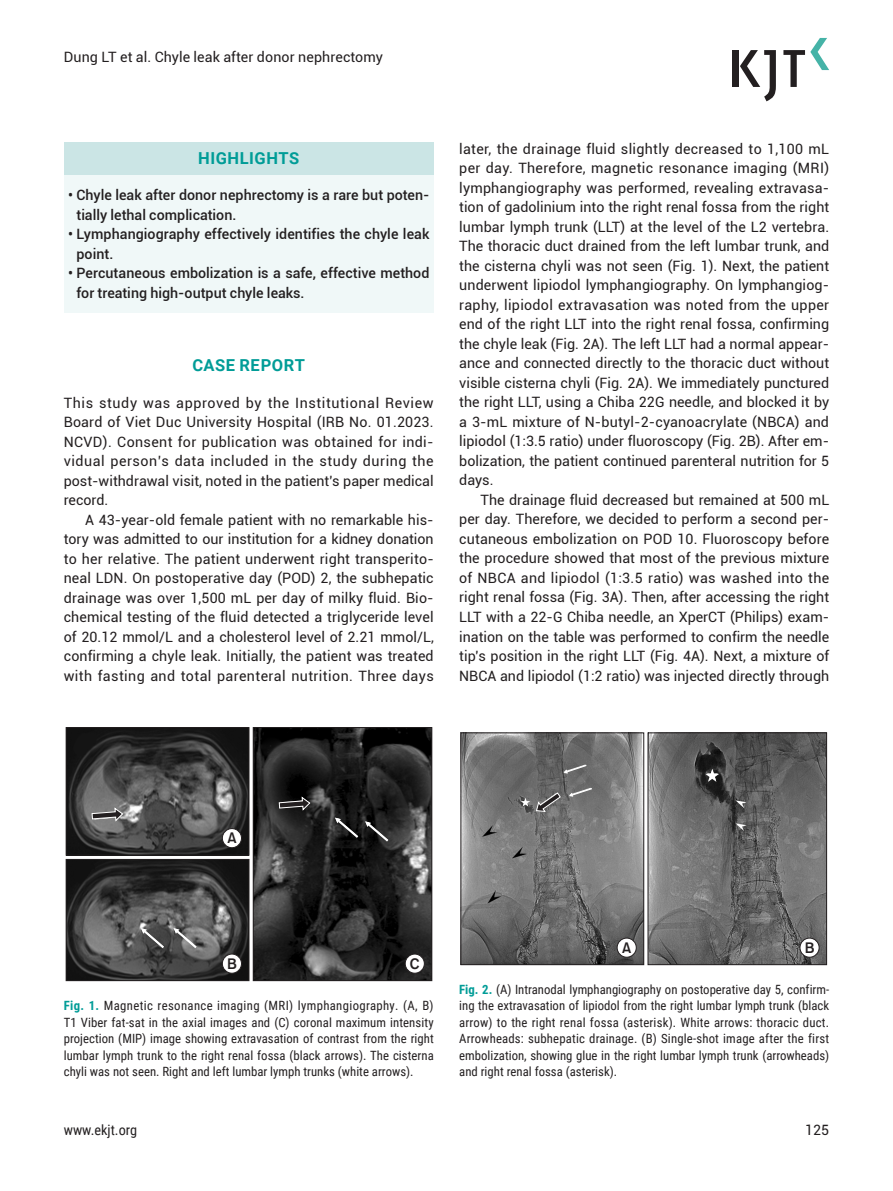
<style>
.page{position:relative;width:893px;height:1191px;background:#fff}
.page>*{position:absolute;margin:0;border:0;box-sizing:border-box;transform-origin:0 0}
.t1{font:700 16.5px "Roboto";letter-spacing:.03em;color:#009c97}
.t2{font:15px "Gothic 725 BT Bold A";color:#231f20}
.t3{font:14.25px/19.5px "Roboto";color:#231f20;text-align:justify}
.t4{font:500 14.25px/19.5px "Roboto";color:#231f20}
.t5{font:14.25px "Roboto Condensed";color:#231f20}
.t6{font:12.75px/16.5px "Roboto Condensed";color:#231f20;text-align:justify}
.s1{font-weight:700;color:#009c97}
</style>
<div class="page">
<svg style="left:740px;top:50px;width:36px;height:51px"></svg>
<div style="left:733px;top:50px;width:6px;height:37px;background:#231f20"></div>
<svg style="left:783px;top:38px;width:46px;height:49px"></svg>
<div style="left:64px;top:142px;width:370px;height:33px;background:#cbe5e5"></div>
<div style="left:64px;top:175px;width:370px;height:138px;background:#f0f8f8"></div>
<svg style="left:66px;top:727px;width:366px;height:254px;background:#393939"></svg>
<svg style="left:141px;top:928px;width:25px;height:22px"></svg>
<svg style="left:174px;top:928px;width:25px;height:22px"></svg>
<svg style="left:335px;top:817px;width:56px;height:26px"></svg>
<svg style="left:278px;top:796px;width:33px;height:15px"></svg>
<svg style="left:91px;top:806px;width:33px;height:16px"></svg>
<svg style="left:460px;top:732px;width:367px;height:233px;background:#717171"></svg>
<svg style="left:569px;top:787px;width:24px;height:9px"></svg>
<svg style="left:563px;top:763px;width:25px;height:10px"></svg>
<svg style="left:705px;top:769px;width:14px;height:13px"></svg>
<svg style="left:536px;top:792px;width:25px;height:20px"></svg>
<svg style="left:521px;top:797px;width:9px;height:9px"></svg>
<p class="t3" style="left:64px;top:47px;width:321px">Dung LT et al. Chyle leak after donor nephrectomy</p>
<p class="t1" style="left:198px;top:147px;width:103px">HIGHLIGHTS</p>
<p class="t4" style="left:77px;top:185px;width:354px;text-indent:-9px">• Chyle leak after donor nephrectomy is a rare but poten&shy;tially lethal complication.</p>
<p class="t4" style="left:77px;top:224px;width:354px;text-indent:-9px">• Lymphangiography effectively identifies the chyle leak point.</p>
<p class="t4" style="left:77px;top:263px;width:354px;text-indent:-9px">• Percutaneous embolization is a safe, effective method for treating high-output chyle leaks.</p>
<p class="t1" style="left:192px;top:353px;width:114px">CASE REPORT</p>
<p class="t3" style="left:64px;top:392px;width:371px">This study was approved by the Institutional Review Board of Viet Duc University Hospital (IRB No. 01.2023.<br>NCVD). Consent for publication was obtained for indi&shy;vidual person’s data included in the study during the post-withdrawal visit, noted in the patient's paper medical record.</p>
<p class="t3" style="left:64px;top:509px;width:372px;text-indent:21px">A 43-year-old female patient with no remarkable his&shy;tory was admitted to our institution for a kidney donation to her relative. The patient underwent right transperito&shy;neal LDN. On postoperative day (POD) 2, the subhepatic drainage was over 1,500 mL per day of milky fluid. Bio&shy;chemical testing of the fluid detected a triglyceride level of 20.12 mmol/L and a cholesterol level of 2.21 mmol/L, confirming a chyle leak. Initially, the patient was treated with fasting and total parenteral nutrition. Three days</p>
<p class="t3" style="left:459px;top:139px;width:371px">later, the drainage fluid slightly decreased to 1,100 mL per day. Therefore, magnetic resonance imaging (MRI) lymphangiography was performed, revealing extravasa&shy;tion of gadolinium into the right renal fossa from the right lumbar lymph trunk (LLT) at the level of the L2 vertebra.<br>The thoracic duct drained from the left lumbar trunk, and the cisterna chyli was not seen (Fig. 1). Next, the patient underwent lipiodol lymphangiography. On lymphangiog&shy;raphy, lipiodol extravasation was noted from the upper end of the right LLT into the right renal fossa, confirming the chyle leak (Fig. 2A). The left LLT had a normal appear&shy;ance and connected directly to the thoracic duct without visible cisterna chyli (Fig. 2A). We immediately punctured the right LLT, using a Chiba 22G needle, and blocked it by a 3-mL mixture of N-butyl-2-cyanoacrylate (NBCA) and lipiodol (1:3.5 ratio) under fluoroscopy (Fig. 2B). After em&shy;bolization, the patient continued parenteral nutrition for 5 days.</p>
<p class="t3" style="left:459px;top:489px;width:371px;text-indent:21px">The drainage fluid decreased but remained at 500 mL per day. Therefore, we decided to perform a second per&shy;cutaneous embolization on POD 10. Fluoroscopy before the procedure showed that most of the previous mixture of NBCA and lipiodol (1:3.5 ratio) was washed into the right renal fossa (Fig. 3A). Then, after accessing the right LLT with a 22-G Chiba needle, an XperCT (Philips) exam&shy;ination on the table was performed to confirm the needle tip's position in the right LLT (Fig. 4A). Next, a mixture of NBCA and lipiodol (1:2 ratio) was injected directly through</p>
<p class="t2" style="left:227px;top:829px;width:11px">A</p>
<p class="t2" style="left:227px;top:955px;width:11px">B</p>
<p class="t2" style="left:410px;top:955px;width:11px">C</p>
<p class="t6" style="left:64px;top:997px;width:371px"><span class="s1">Fig. 1.</span> Magnetic resonance imaging (MRI) lymphangiography. (A, B)<br>T1 Viber fat-sat in the axial images and (C) coronal maximum intensity projection (MIP) image showing extravasation of contrast from the right lumbar lymph trunk to the right renal fossa (black arrows). The cisterna chyli was not seen. Right and left lumbar lymph trunks (white arrows).</p>
<p class="t2" style="left:622px;top:939px;width:11px">A</p>
<p class="t2" style="left:805px;top:939px;width:11px">B</p>
<p class="t6" style="left:459px;top:980px;width:371px"><span class="s1">Fig. 2.</span> (A) Intranodal lymphangiography on postoperative day 5, confirm&shy;ing the extravasation of lipiodol from the right lumbar lymph trunk (black arrow) to the right renal fossa (asterisk). White arrows: thoracic duct.<br>Arrowheads: subhepatic drainage. (B) Single-shot image after the first embolization, showing glue in the right lumbar lymph trunk (arrowheads) and right renal fossa (asterisk).</p>
<p class="t5" style="left:64px;top:1119px;width:75px">www.ekjt.org</p>
<p class="t3" style="left:805px;top:1119px;width:26px">125</p>
</div>
